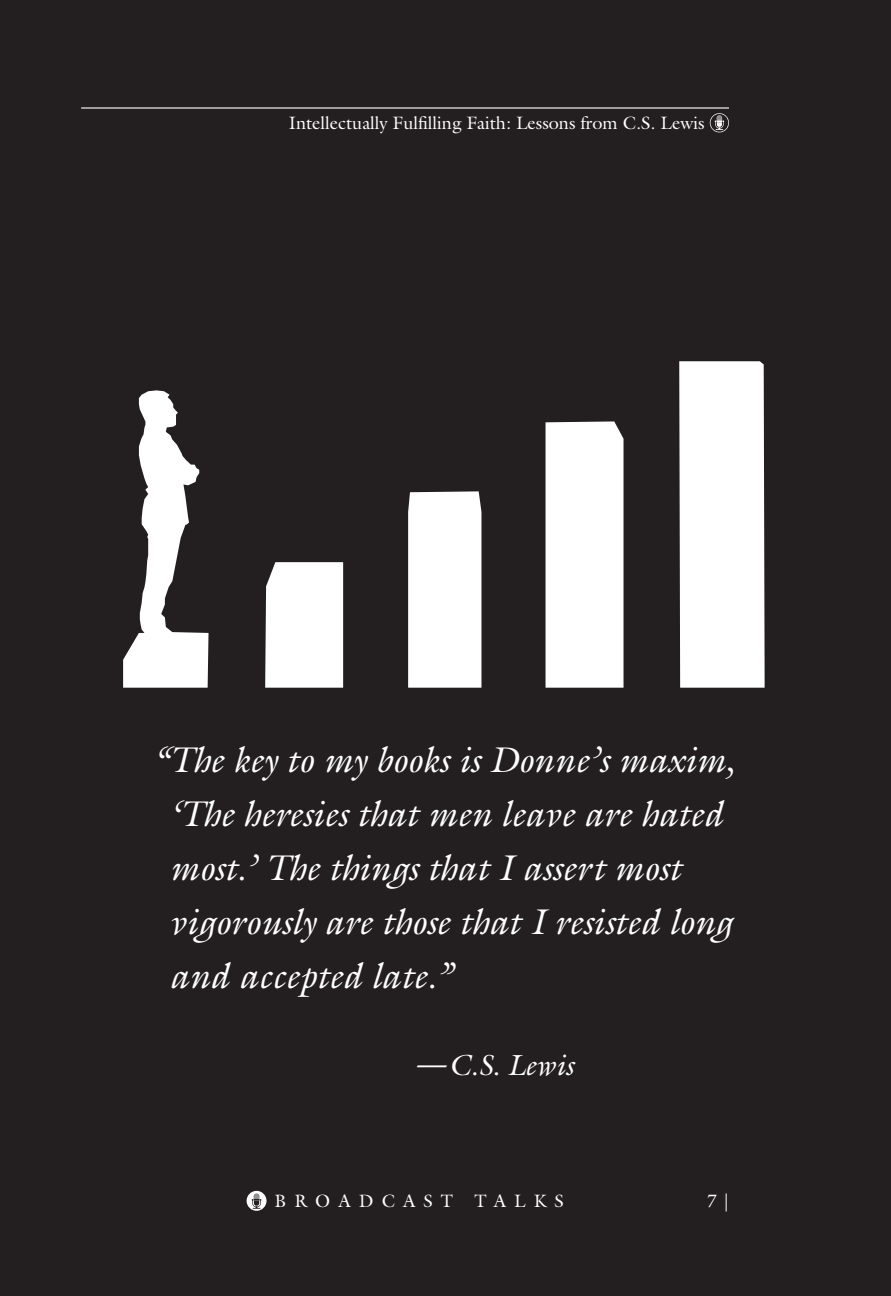
<style>
.page{position:relative;width:891px;height:1296px;background:#231f20}
.page>*{position:absolute;margin:0;border:0;box-sizing:border-box;transform-origin:0 0}
.galliardBody{font:italic 36px/54px "Galliard";color:#fff}
.galliardBody-2{font:italic 29.25px "Galliard";color:#fff}
.t1{font:18px "Galliard";color:#fff}
.t2{font:18px "Galliard";letter-spacing:.45em;color:#fff}
</style>
<div class="page">
<hr style="left:81px;top:107px;width:648px;height:2px;background:#fff">
<svg style="left:710px;top:113px;width:19px;height:19px"></svg>
<svg style="left:247px;top:1191px;width:20px;height:20px"></svg>
<svg style="left:252px;top:1194px;width:9px;height:15px"></svg>
<svg style="left:123px;top:361px;width:642px;height:327px"></svg>
<p class="t1" style="left:289px;top:111px;width:417px">Intellectually Fulfilling Faith: Lessons from C.S. Lewis</p>
<p class="galliardBody" style="left:170px;top:732px;width:567px;text-indent:-17px">“The key to my books is Donne’s maxim, ‘The heresies that men leave are hated most.’ The things that I assert most vigorously are those that I resisted long and accepted late.”</p>
<p class="galliardBody-2" style="left:415px;top:1047px;width:160px">— C.S. Lewis</p>
<p class="t2" style="left:275px;top:1189px;width:291px">BROADCAST TALKS</p>
<p class="t1" style="left:707px;top:1189px;width:23px">7 |</p>
</div>
